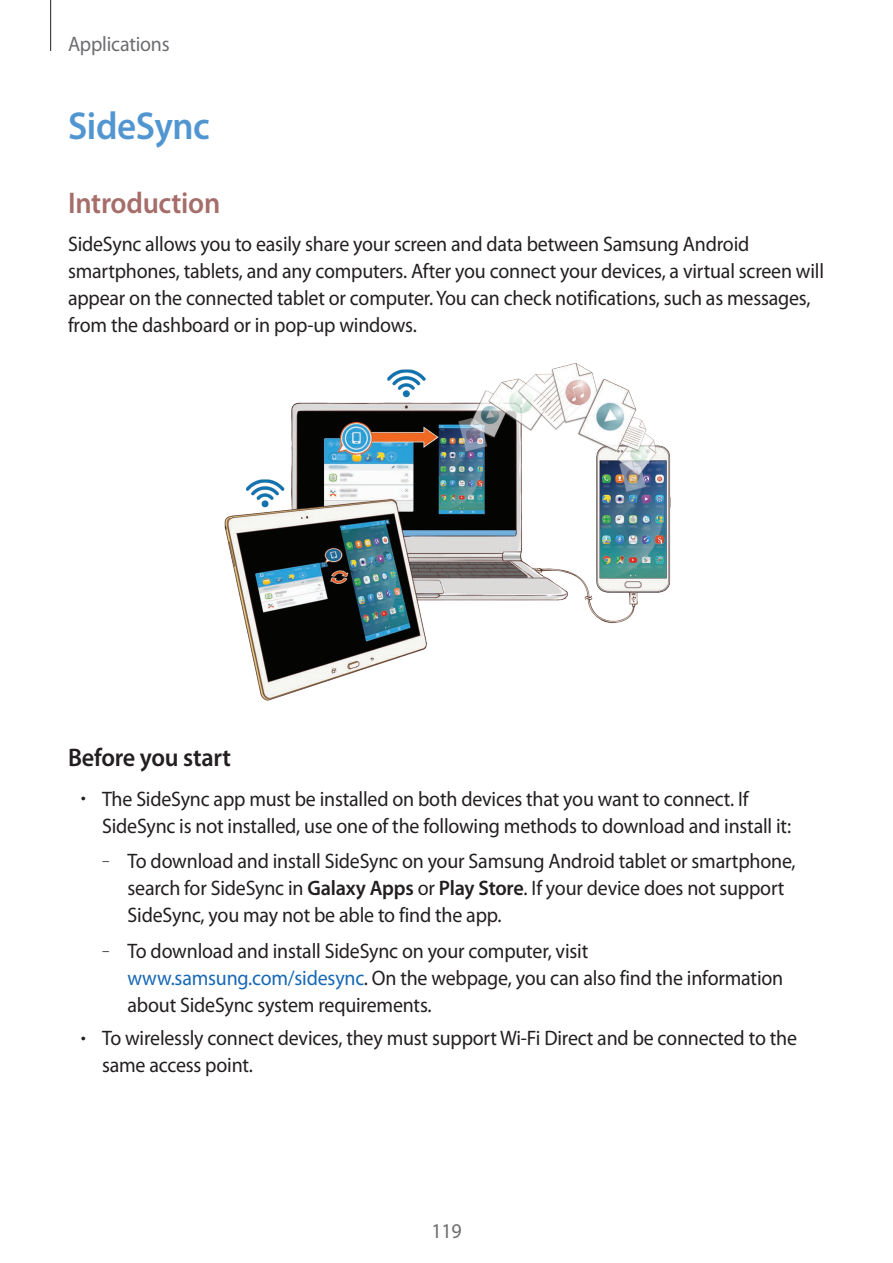
<style>
.page{position:relative;width:893px;height:1263px;background:#fff}
.page>*{position:absolute;margin:0;border:0;box-sizing:border-box;transform-origin:0 0}
.t1{font:600 39px "Myriad Pro";letter-spacing:-.01em;color:#5296d1;scale:.95 1}
.t2{font:600 30px "Myriad Pro";letter-spacing:-.01em;color:#a66e6a;scale:.95 1}
.t3{font:600 25.5px "Myriad Pro";letter-spacing:-.01em;color:#231f20;scale:.95 1}
.t4{font:21px/27px "Myriad Pro";letter-spacing:-.01em;color:#231f20;scale:.95 1}
.t5{font:21px "Myriad Pro";letter-spacing:-.01em;color:#6c6d70;scale:.95 1}
.s1{font-weight:300}
.s2{font-weight:600}
.s3{color:#1768b4}
</style>
<div class="page">
<hr style="left:50px;top:0;width:1px;height:51px;background:#231f20">
<img style="left:224px;top:363px;width:447px;height:338px">
<p class="t5" style="left:68px;top:31px;width:109px">Applications</p>
<h1 class="t1" style="left:68px;top:101px;width:151px">SideSync</h1>
<h2 class="t2" style="left:68px;top:184px;width:162px">Introduction</h2>
<p class="t4" style="left:68px;top:230px;width:797px">SideSync allows you to easily share your screen and data between Samsung Android smartphones, tablets, and any computers. After you connect your devices, a virtual screen will appear on the connected tablet or computer. You can check notifications, such as messages, from the dashboard or in pop-up windows.</p>
<p class="t3" style="left:68px;top:741px;width:173px">Before you start</p>
<p class="t4" style="left:102px;top:785px;width:727px;text-indent:-21px"><span class="s1">•</span> The SideSync app must be installed on both devices that you want to connect. If<br>SideSync is not installed, use one of the following methods to download and install it:</p>
<p class="t4" style="left:128px;top:847px;width:705px;text-indent:-26px"><span class="s1">–</span> To download and install SideSync on your Samsung Android tablet or smartphone, search for SideSync in <span class="s2">Galaxy Apps</span> or <span class="s2">Play Store</span>. If your device does not support<br>SideSync, you may not be able to find the app.</p>
<p class="t4" style="left:128px;top:937px;width:692px;text-indent:-26px"><span class="s1">–</span> To download and install SideSync on your computer, visit <span class="s3">www.samsung.com/sidesync</span>. On the webpage, you can also find the information about SideSync system requirements.</p>
<p class="t4" style="left:102px;top:1024px;width:733px;text-indent:-21px"><span class="s1">•</span> To wirelessly connect devices, they must support Wi-Fi Direct and be connected to the same access point.</p>
<p class="t5" style="left:431px;top:1218px;width:33px">119</p>
</div>
